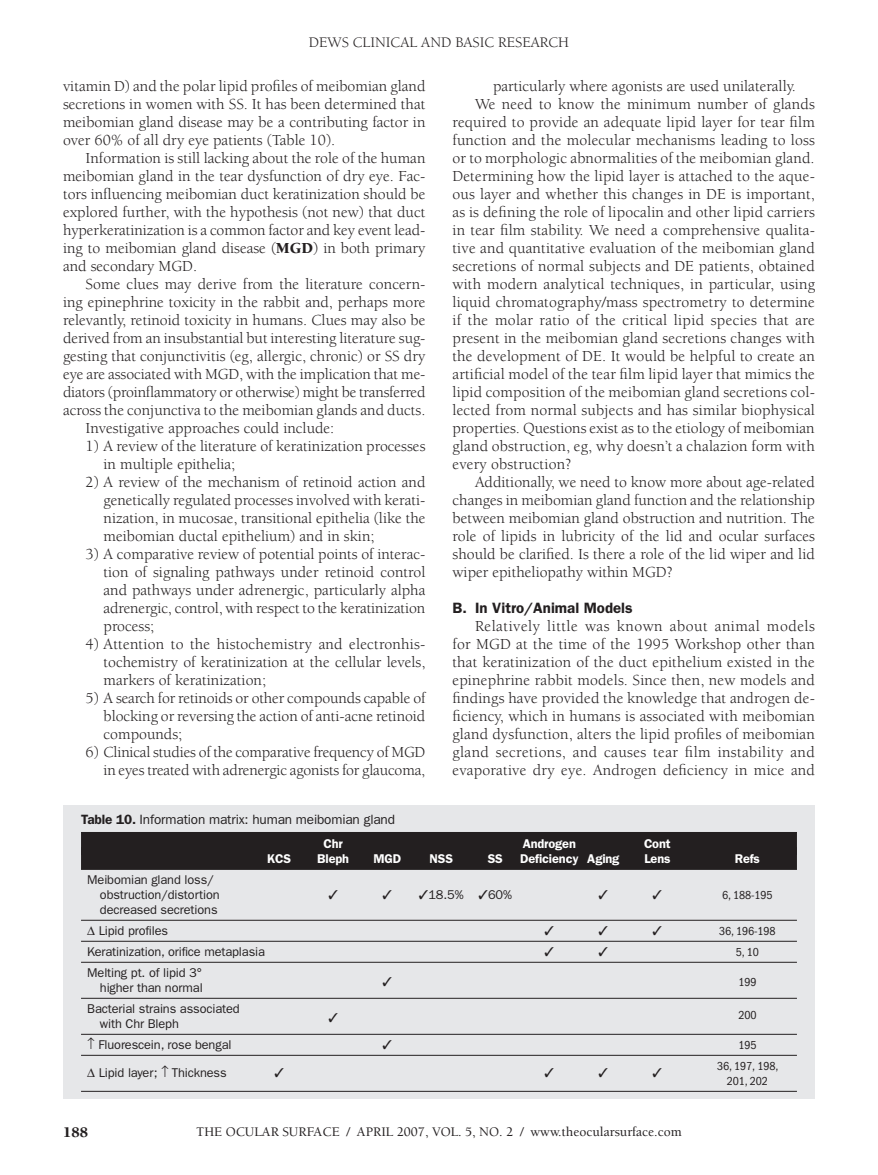
<style>
.page{position:relative;width:878px;height:1175px;background:#fff}
.page>*{position:absolute;margin:0;border:0;box-sizing:border-box;transform-origin:0 0}
.t1{font:15.75px/18px "Berkeley";color:#231f20;text-align:justify}
.t2{font:15.75px "Berkeley";letter-spacing:.02em;color:#231f20}
.t3{font:15px "Berkeley";color:#231f20}
.t4{font:600 15px "Franklin Gothic";color:#231f20}
.t5{font:900 15px "Berkeley";color:#231f20}
.t6{font:500 13.5px "Berkeley";color:#231f20}
.t7{font:13.5px "Franklin Gothic";letter-spacing:-.01em;color:#231f20}
.t8{font:12.75px/15px "Franklin Gothic";letter-spacing:-.01em;color:#231f20}
.t9{font:600 12.75px "Franklin Gothic";letter-spacing:-.01em;color:#fff}
.t10{font:condensed 12px/15px "Franklin Gothic";letter-spacing:-.01em;color:#231f20;text-align:center}
.s1{font-weight:900}
.s2{font-weight:600}
</style>
<div class="page">
<div style="left:63px;top:804px;width:751px;height:294px;background:#e6e7e9"></div>
<div style="left:81px;top:832px;width:715px;height:22px;background:#231f20"></div>
<div style="left:81px;top:847px;width:715px;height:22px;background:#231f20"></div>
<hr style="left:81px;top:920px;width:715px;height:1px;background:#231f20">
<hr style="left:81px;top:940px;width:715px;height:1px;background:#231f20">
<hr style="left:81px;top:962px;width:715px;height:1px;background:#231f20">
<hr style="left:81px;top:998px;width:715px;height:1px;background:#231f20">
<hr style="left:81px;top:1034px;width:715px;height:1px;background:#231f20">
<hr style="left:81px;top:1054px;width:715px;height:1px;background:#231f20">
<hr style="left:81px;top:1090px;width:715px;height:1px;background:#231f20">
<p class="t3" style="left:309px;top:35px;width:63px">DEWS Clinical</p>
<p class="t3" style="left:421px;top:35px;width:11px">and</p>
<p class="t3" style="left:455px;top:35px;width:17px">Basic</p>
<p class="t3" style="left:498px;top:35px;width:19px">Research</p>
<p class="t1" style="left:63px;top:77px;width:364px">vitamin D) and the polar lipid profiles of meibomian gland secretions in women with SS. It has been determined that meibomian gland disease may be a contributing factor in over 60% of all dry eye patients (Table 10).</p>
<p class="t1" style="left:63px;top:149px;width:364px;text-indent:22px">Information is still lacking about the role of the human meibomian gland in the tear dysfunction of dry eye. Fac&shy;tors influencing meibomian duct keratinization should be explored further, with the hypothesis (not new) that duct hyperkeratinization is a common factor and key event lead&shy;ing to meibomian gland disease (<span class="s1">MGD</span>) in both primary and secondary MGD.</p>
<p class="t1" style="left:86px;top:275px;width:341px">Some clues may derive from the literature concern-</p>
<p class="t1" style="left:63px;top:293px;width:364px">ing epinephrine toxicity in the rabbit and, perhaps more</p>
<p class="t1" style="left:63px;top:311px;width:364px">relevantly, retinoid toxicity in humans. Clues may also be</p>
<p class="t1" style="left:63px;top:329px;width:364px">derived from an insubstantial but interesting literature sug-</p>
<p class="t1" style="left:63px;top:347px;width:364px">gesting that conjunctivitis (eg, allergic, chronic) or SS dry</p>
<p class="t1" style="left:63px;top:365px;width:364px">eye are associated with MGD, with the implication that me-</p>
<p class="t1" style="left:63px;top:383px;width:364px">diators (proinflammatory or otherwise) might be transferred</p>
<p class="t1" style="left:63px;top:401px;width:364px">across the conjunctiva to the meibomian glands and ducts.</p>
<p class="t1" style="left:86px;top:419px;width:250px">Investigative approaches could include:</p>
<p class="t1" style="left:104px;top:437px;width:323px;text-indent:-18px">1) A review of the literature of keratinization processes in multiple epithelia;</p>
<p class="t1" style="left:104px;top:473px;width:323px;text-indent:-18px">2) A review of the mechanism of retinoid action and genetically regulated processes involved with kerati&shy;nization, in mucosae, transitional epithelia (like the meibomian ductal epithelium) and in skin;</p>
<p class="t1" style="left:104px;top:545px;width:323px;text-indent:-18px">3) A comparative review of potential points of interac&shy;tion of signaling pathways under retinoid control and pathways under adrenergic, particularly alpha adrenergic, control, with respect to the keratinization process;</p>
<p class="t1" style="left:104px;top:635px;width:323px;text-indent:-18px">4) Attention to the histochemistry and electronhis&shy;tochemistry of keratinization at the cellular levels, markers of keratinization;</p>
<p class="t1" style="left:104px;top:689px;width:323px;text-indent:-18px">5) A search for retinoids or other compounds capable of blocking or reversing the action of anti-acne retinoid compounds;</p>
<p class="t1" style="left:86px;top:743px;width:341px;text-align:right">6) Clinical studies of the comparative frequency of MGD in eyes treated with adrenergic agonists for glaucoma,</p>
<p class="t1" style="left:493px;top:77px;width:304px">particularly where agonists are used unilaterally.</p>
<p class="t1" style="left:475px;top:95px;width:341px">We need to know the minimum number of glands</p>
<p class="t1" style="left:452px;top:113px;width:364px">required to provide an adequate lipid layer for tear film</p>
<p class="t1" style="left:452px;top:131px;width:364px">function and the molecular mechanisms leading to loss</p>
<p class="t1" style="left:452px;top:149px;width:363px">or to morphologic abnormalities of the meibomian gland.</p>
<p class="t1" style="left:452px;top:167px;width:364px">Determining how the lipid layer is attached to the aque-</p>
<p class="t1" style="left:452px;top:185px;width:364px">ous layer and whether this changes in DE is important,</p>
<p class="t1" style="left:452px;top:203px;width:364px">as is defining the role of lipocalin and other lipid carriers</p>
<p class="t1" style="left:452px;top:221px;width:364px">in tear film stability. We need a comprehensive qualita-</p>
<p class="t1" style="left:452px;top:239px;width:364px">tive and quantitative evaluation of the meibomian gland</p>
<p class="t1" style="left:452px;top:257px;width:364px">secretions of normal subjects and DE patients, obtained</p>
<p class="t1" style="left:452px;top:275px;width:364px">with modern analytical techniques, in particular, using</p>
<p class="t1" style="left:452px;top:293px;width:364px">liquid chromato-graphy/mass spectrometry to determine</p>
<p class="t2" style="left:452px;top:311px;width:364px">if the molar ratio of the critical lipid species that are</p>
<p class="t1" style="left:452px;top:329px;width:364px">present in the meibomian gland secretions changes with</p>
<p class="t1" style="left:452px;top:347px;width:364px">the development of DE. It would be helpful to create an</p>
<p class="t1" style="left:452px;top:365px;width:364px">artificial model of the tear film lipid layer that mimics the</p>
<p class="t1" style="left:452px;top:383px;width:364px">lipid composition of the meibomian gland secretions col-</p>
<p class="t1" style="left:452px;top:401px;width:364px">lected from normal subjects and has similar biophysical</p>
<p class="t1" style="left:452px;top:419px;width:363px">properties. Questions exist as to the etiology of meibomian</p>
<p class="t1" style="left:452px;top:437px;width:364px">gland obstruction, eg, why doesn’t a chalazion form with</p>
<p class="t1" style="left:452px;top:455px;width:120px">every obstruction?</p>
<p class="t1" style="left:475px;top:473px;width:341px">Additionally, we need to know more about age-related</p>
<p class="t1" style="left:452px;top:491px;width:364px">changes in meibomian gland function and the relationship</p>
<p class="t1" style="left:452px;top:509px;width:364px">between meibomian gland obstruction and nutrition. The</p>
<p class="t1" style="left:452px;top:527px;width:364px">role of lipids in lubricity of the lid and ocular surfaces</p>
<p class="t1" style="left:452px;top:545px;width:364px">should be clarified. Is there a role of the lid wiper and lid</p>
<p class="t1" style="left:452px;top:563px;width:221px">wiper epitheliopathy within MGD?</p>
<p class="t4" style="left:452px;top:598px;width:182px">B. In Vitro/Animal Models</p>
<p class="t1" style="left:452px;top:617px;width:364px;text-indent:22px">Relatively little was known about animal models for MGD at the time of the 1995 Workshop other than that keratinization of the duct epithelium existed in the epinephrine rabbit models. Since then, new models and findings have provided the knowledge that androgen de&shy;ficiency, which in humans is associated with meibomian gland dysfunction, alters the lipid profiles of meibomian gland secretions, and causes tear film instability and evaporative dry eye. Androgen deficiency in mice and</p>
<p class="t7" style="left:81px;top:811px;width:315px"><span class="s2">Table 10.</span> Information matrix: human meibomian gland</p>
<p class="t9" style="left:323px;top:836px;width:21px">Chr</p>
<p class="t9" style="left:522px;top:836px;width:55px">Androgen</p>
<p class="t9" style="left:644px;top:836px;width:28px">Cont</p>
<p class="t9" style="left:267px;top:851px;width:25px">KC S</p>
<p class="t9" style="left:317px;top:851px;width:33px">Bleph</p>
<p class="t9" style="left:373px;top:851px;width:28px">MGD</p>
<p class="t9" style="left:429px;top:851px;width:25px">NSS</p>
<p class="t9" style="left:487px;top:851px;width:17px">SS</p>
<p class="t9" style="left:520px;top:851px;width:101px">Deficiency Aging</p>
<p class="t9" style="left:644px;top:851px;width:28px">Lens</p>
<p class="t9" style="left:734px;top:851px;width:27px">Refs</p>
<p class="t8" style="left:100px;top:872px;width:121px;text-indent:-13px">Meibomian gland loss/ obstruction/distortion</p>
<p class="t8" style="left:382px;top:887px;width:131px">✓ ✓18.5% ✓60%</p>
<p class="t10" style="left:722px;top:887px;width:52px">6, 188-195</p>
<p class="t8" style="left:87px;top:899px;width:132px;line-height:21px;text-indent:13px">decreased secretions ∆ Lipid profiles</p>
<p class="t10" style="left:719px;top:923px;width:58px">36, 196-198</p>
<p class="t8" style="left:87px;top:944px;width:179px">Keratinization, orifice metaplasia</p>
<p class="t10" style="left:735px;top:944px;width:25px">5, 10</p>
<p class="t8" style="left:87px;top:965px;width:117px;text-align:right">Melting pt. of lipid 3° higher than normal</p>
<p class="t10" style="left:738px;top:974px;width:20px">199</p>
<p class="t8" style="left:100px;top:1001px;width:141px;text-indent:-13px">Bacterial strains associated with Chr Bleph</p>
<p class="t10" style="left:738px;top:1007px;width:20px">200</p>
<p class="t8" style="left:87px;top:1037px;width:146px">↑ Fluorescein, rose bengal</p>
<p class="t10" style="left:738px;top:1037px;width:20px">195</p>
<p class="t8" style="left:87px;top:1065px;width:141px">∆ Lipid layer; ↑ Thickness</p>
<p class="t10" style="left:717px;top:1058px;width:63px">36, 197, 198,<br>201, 202</p>
<p class="t5" style="left:63px;top:1124px;width:27px">188</p>
<p class="t6" style="left:196px;top:1124px;width:487px">The Ocular Surface / April 2007, Vol. 5, No . 2 / www.theocularsurface.com</p>
</div>
